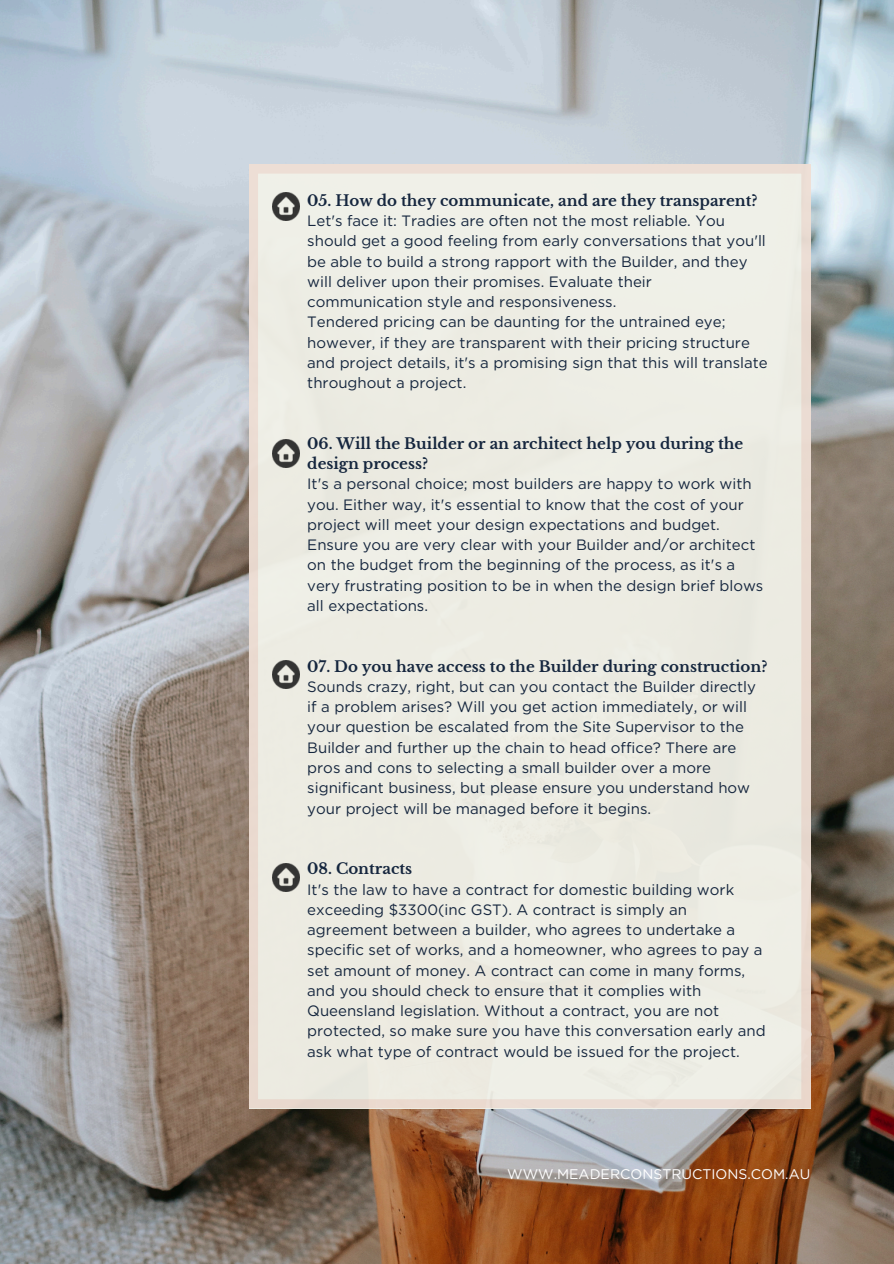
<style>
.page{position:relative;width:894px;height:1264px;background:#fff}
.page>*{position:absolute;margin:0;border:0;box-sizing:border-box;transform-origin:0 0}
.t1{font:15px/20.2px "Gotham";color:#15263e}
.t2{font:700 15px/20.2px "Libre Baskerville";color:#15263e}
.t3{font:13.95px "Gotham";color:#fff}
</style>
<div class="page">
<img style="left:0;top:0;width:893px;height:1263px">
<div style="left:249px;top:165px;width:561px;height:942px;background:#edece3"></div>
<img style="left:272px;top:193px;width:27px;height:28px">
<img style="left:272px;top:439px;width:27px;height:28px">
<img style="left:272px;top:660px;width:27px;height:28px">
<img style="left:272px;top:863px;width:27px;height:28px">
<p class="t2" style="left:307px;top:190px;width:451px">05. How do they communicate, and are they transparent?</p>
<p class="t1" style="left:307px;top:210px;width:460px">Let's face it: Tradies are often not the most reliable. You should get a good feeling from early conversations that you'll be able to build a strong rapport with the Builder, and they will deliver upon their promises. Evaluate their communication style and responsiveness.</p>
<p class="t1" style="left:307px;top:312px;width:462px">Tendered pricing can be daunting for the untrained eye; however, if they are transparent with their pricing structure and project details, it's a promising sign that this will translate throughout a project.</p>
<p class="t2" style="left:307px;top:433px;width:437px">06. Will the Builder or an architect help you during the design process?</p>
<p class="t1" style="left:307px;top:474px;width:457px">It's a personal choice; most builders are happy to work with you. Either way, it's essential to know that the cost of your project will meet your design expectations and budget.<br>Ensure you are very clear with your Builder and/or architect on the budget from the beginning of the process, as it's a very frustrating position to be in when the design brief blows all expectations.</p>
<p class="t2" style="left:307px;top:656px;width:461px">07. Do you have access to the Builder during construction?</p>
<p class="t1" style="left:307px;top:676px;width:450px">Sounds crazy, right, but can you contact the Builder directly if a problem arises? Will you get action immediately, or will your question be escalated from the Site Supervisor to the Builder and further up the chain to head office? There are pros and cons to selecting a small builder over a more significant business, but please ensure you understand how your project will be managed before it begins.</p>
<p class="t2" style="left:307px;top:859px;width:106px">08. Contracts</p>
<p class="t1" style="left:307px;top:879px;width:460px">It's the law to have a contract for domestic building work exceeding $3300(inc GST). A contract is simply an agreement between a builder, who agrees to undertake a specific set of works, and a homeowner, who agrees to pay a set amount of money. A contract can come in many forms, and you should check to ensure that it complies with Queensland legislation. Without a contract, you are not protected, so make sure you have this conversation early and ask what type of contract would be issued for the project.</p>
<p class="t3" style="left:507px;top:1165px;width:304px">WWW.MEADERCONSTRUCTIONS.COM.AU</p>
</div>
